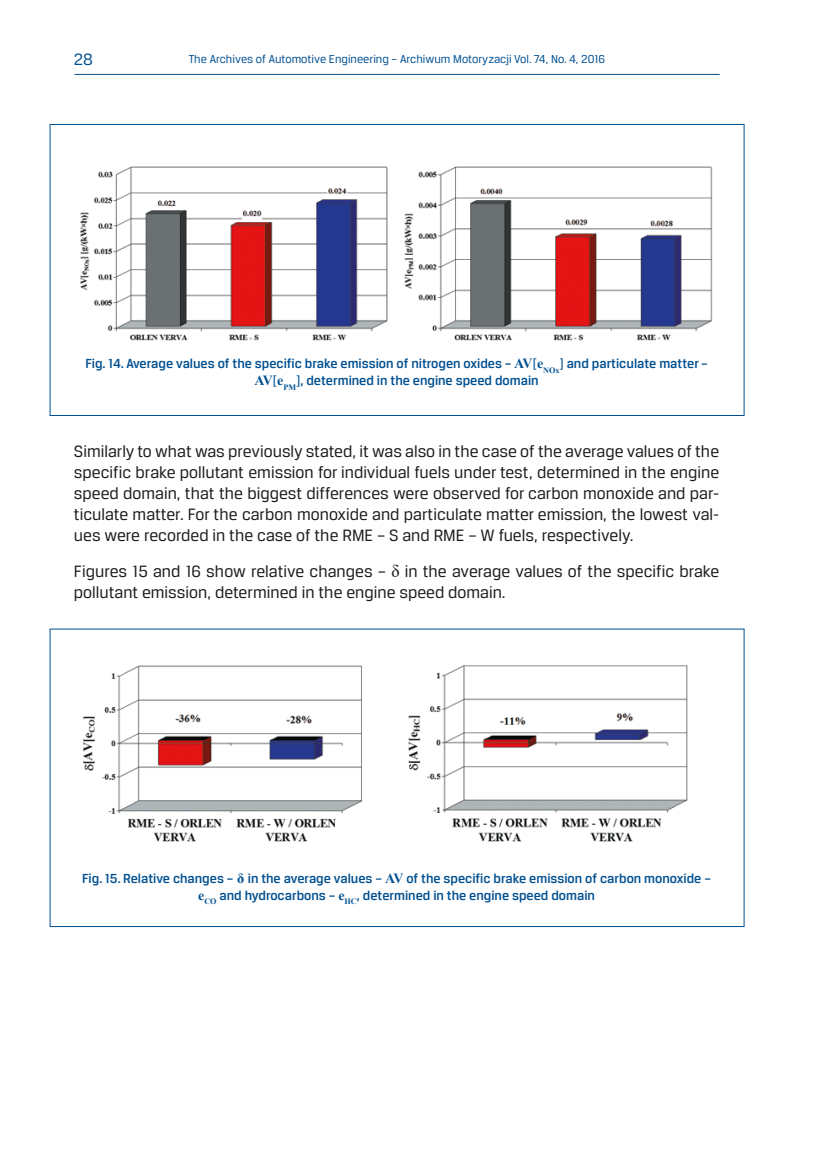
<style>
.page{position:relative;width:819px;height:1161px;background:#fff}
.page>*{position:absolute;margin:0;border:0;box-sizing:border-box;transform-origin:0 0}
.podst_ang{font:17.5px/21px "Breuer Text";color:#1c1c1a;text-align:justify}
.t1{font:17.5px "Breuer Text";color:#005091}
.podpisy_ilustracji_a{font:500 14px/16.8px "Breuer Text";color:#005091;text-align:center}
.t2{font:12.25px "Breuer Text";color:#005091}
.s1{font-family:"Times New Roman";font-weight:700}
.s2{font-family:"Times New Roman"}
</style>
<div class="page">
<hr style="left:74px;top:74px;width:645px;height:1px;background:#005091">
<img style="left:80px;top:166px;width:633px;height:175px">
<img style="left:83px;top:665px;width:605px;height:177px">
<p class="t1" style="left:74px;top:50px;width:21px">28</p>
<p class="t2" style="left:189px;top:52px;width:418px">The Archives of Automotive Engineering – Archiwum Motoryzacji Vol. 74, No. 4, 2016</p>
<p class="podpisy_ilustracji_a" style="left:85px;top:355px;width:624px">Fig. 14. Average values of the specific brake emission of nitrogen oxides – <span class="s1">AV</span>[<span class="s1">e</span><sub>NOx</sub>] and particulate matter –<br><span class="s1">AV</span>[<span class="s1">e</span><sub>PM</sub>], determined in the engine speed domain</p>
<p class="podst_ang" style="left:74px;top:440px;width:646px">Similarly to what was previously stated, it was also in the case of the average values of the specific brake pollutant emission for individual fuels under test, determined in the engine speed domain, that the biggest differences were observed for carbon monoxide and par&shy;ticulate matter. For the carbon monoxide and particulate matter emission, the lowest val&shy;ues were recorded in the case of the RME – S and RME – W fuels, respectively.</p>
<p class="podst_ang" style="left:74px;top:560px;width:646px">Figures 15 and 16 show relative changes – <span class="s2">δ</span> in the average values of the specific brake pollutant emission, determined in the engine speed domain.</p>
<p class="podpisy_ilustracji_a" style="left:82px;top:869px;width:630px">Fig. 15. Relative changes – <span class="s1">δ</span> in the average values – <span class="s1">AV</span> of the specific brake emission of carbon monoxide – <span class="s1">e</span><sub>CO</sub> and hydrocarbons – <span class="s1">e</span><sub>HC</sub>, determined in the engine speed domain</p>
</div>
